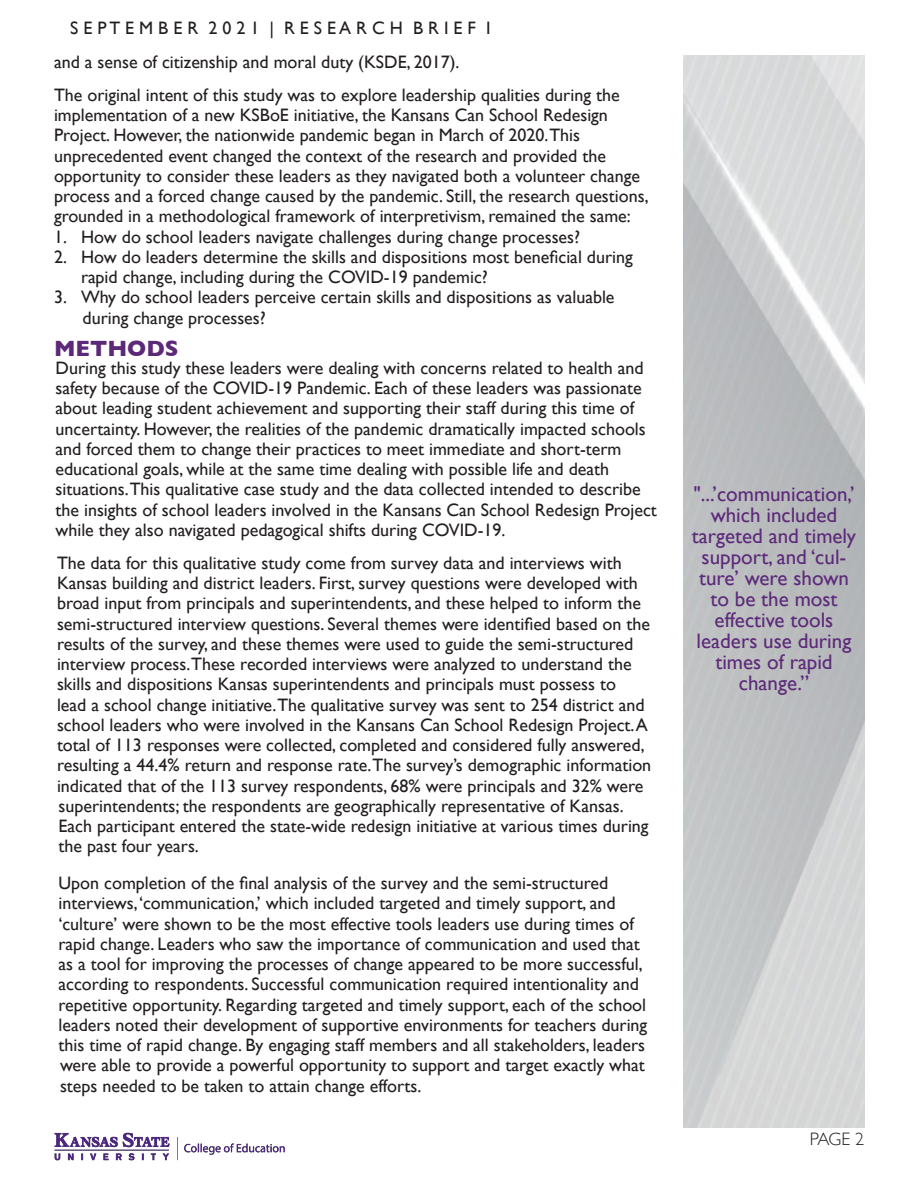
<style>
.page{position:relative;width:918px;height:1188px;background:#fff}
.page>*{position:absolute;margin:0;border:0;box-sizing:border-box;transform-origin:0 0}
.t1{font:700 22.5px "Gill Sans";color:#5c2978}
.t2{font:21px/21px "Gill Sans";color:#5c2a79;text-align:center}
.t3{font:18px/20.2px "Gill Sans";color:#231f20}
.t4{font:300 18px "Gill Sans";color:#231f20}
</style>
<div class="page">
<img style="left:684px;top:55px;width:180px;height:1073px">
<img style="left:54px;top:1132px;width:231px;height:29px">
<p class="t3" style="left:70px;top:17px;width:422px">S E P T E M B E R 2 0 2 1 | R E S E A R C H B R I E F I</p>
<p class="t3" style="left:54px;top:52px;width:407px">and a sense of citizenship and moral duty (KSDE, 2017).</p>
<p class="t3" style="left:54px;top:85px;width:596px">The original intent of this study was to explore leadership qualities during the implementation of a new KSBoE initiative, the Kansans Can School Redesign Project. However, the nationwide pandemic began in March of 2020.This unprecedented event changed the context of the research and provided the opportunity to consider these leaders as they navigated both a volunteer change process and a forced change caused by the pandemic. Still, the research questions, grounded in a methodological framework of interpretivism, remained the same:</p>
<p class="t3" style="left:54px;top:226px;width:528px">1. How do school leaders navigate challenges during change processes?</p>
<p class="t3" style="left:81px;top:247px;width:553px;text-indent:-27px">2. How do leaders determine the skills and dispositions most beneficial during rapid change, including during the COVID-19 pandemic?</p>
<p class="t3" style="left:82px;top:287px;width:534px;text-indent:-28px">3. Why do school leaders perceive certain skills and dispositions as valuable during change processes?</p>
<p class="t3" style="left:56px;top:358px;width:603px">During this study these leaders were dealing with concerns related to health and safety because of the COVID-19 Pandemic. Each of these leaders was passionate about leading student achievement and supporting their staff during this time of uncertainty. However, the realities of the pandemic dramatically impacted schools and forced them to change their practices to meet immediate and short-term educational goals, while at the same time dealing with possible life and death situations.This qualitative case study and the data collected intended to describe the insights of school leaders involved in the Kansans Can School Redesign Project while they also navigated pedagogical shifts during COVID-19.</p>
<p class="t3" style="left:57px;top:553px;width:596px">The data for this qualitative study come from survey data and interviews with Kansas building and district leaders. First, survey questions were developed with broad input from principals and superintendents, and these helped to inform the semi-structured interview questions. Several themes were identified based on the results of the survey, and these themes were used to guide the semi-structured interview process.These recorded interviews were analyzed to understand the skills and dispositions Kansas superintendents and principals must possess to<br>lead a school change initiative.The qualitative survey was sent to 254 district and school leaders who were involved in the Kansans Can School Redesign Project. A total of 113 responses were collected, completed and considered fully answered, resulting a 44.4% return and response rate.The survey’s demographic information indicated that of the 113 survey respondents, 68% were principals and 32% were superintendents; the respondents are geographically representative of Kansas.<br>Each participant entered the state-wide redesign initiative at various times during the past four years.</p>
<p class="t3" style="left:58px;top:873px;width:590px">Upon completion of the final analysis of the survey and the semi-structured interviews, ‘communication,’ which included targeted and timely support, and ‘culture’ were shown to be the most effective tools leaders use during times of rapid change. Leaders who saw the importance of communication and used that as a tool for improving the processes of change appeared to be more successful, according to respondents. Successful communication required intentionality and repetitive opportunity. Regarding targeted and timely support, each of the school leaders noted their development of supportive environments for teachers during this time of rapid change. By engaging staff members and all stakeholders, leaders were able to provide a powerful opportunity to support and target exactly what steps needed to be taken to attain change efforts.</p>
<p class="t1" style="left:54px;top:330px;width:126px">METHODS</p>
<p class="t2" style="left:692px;top:483px;width:166px">"...’communication,’ which included targeted and timely support, and ‘cul&shy;ture’ were shown to be the most effective tools leaders use during times of rapid change.”</p>
<p class="t4" style="left:810px;top:1125px;width:56px">PAGE 2</p>
</div>
